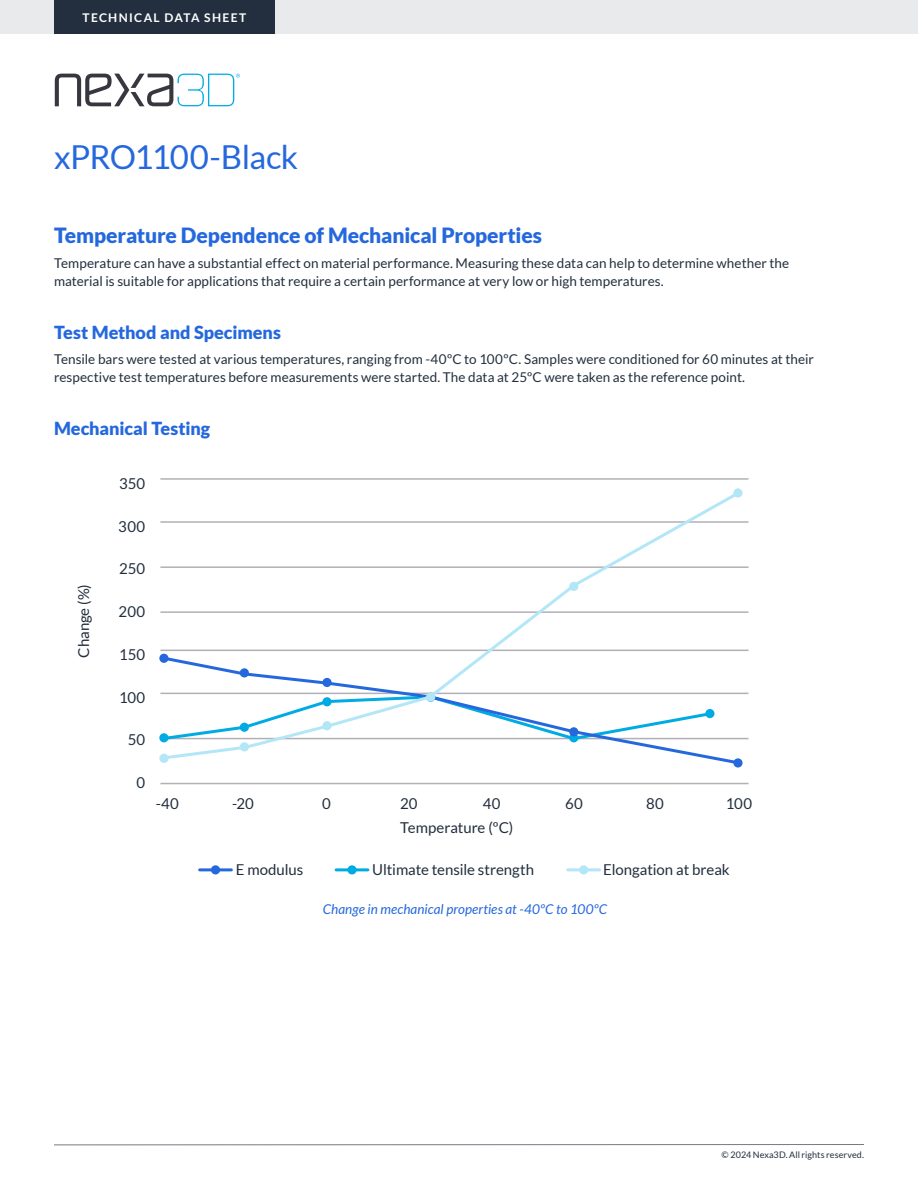
<style>
.page{position:relative;width:918px;height:1188px;background:#fff}
.page>*{position:absolute;margin:0;border:0;box-sizing:border-box;transform-origin:0 0}
.t1{font:33px "Lato";letter-spacing:-.025em;color:#2568dd}
.t2{font:900 21px "Lato";letter-spacing:-.005em;color:#2568dd}
.t3{font:900 18px "Lato";letter-spacing:-.005em;color:#2568dd}
.t4{font:15px "Lato";color:#222e3d}
.t5{font:13.5px/18px "Lato";color:#232f3e}
.t6{font:italic 13.5px "Lato";letter-spacing:.005em;color:#2568dd}
.t7{font:700 12px "Lato";letter-spacing:.11em;color:#fff}
.t8{font:9px "Lato";letter-spacing:.01em;color:#222e3d}
</style>
<div class="page">
<div style="left:0;top:0;width:918px;height:34px;background:#e9eaec"></div>
<hr style="left:54px;top:1144px;width:810px;height:1px;background:#787984">
<div style="left:54px;top:0;width:221px;height:34px;background:#232f3e"></div>
<svg style="left:55px;top:74px;width:185px;height:32px"></svg>
<hr style="left:160px;top:650px;width:589px;height:1px;background:#b1b0b6">
<hr style="left:160px;top:478px;width:589px;height:2px;background:#b1b0b6">
<hr style="left:160px;top:693px;width:589px;height:1px;background:#b1b0b6">
<hr style="left:160px;top:521px;width:589px;height:2px;background:#b1b0b6">
<hr style="left:160px;top:738px;width:589px;height:1px;background:#b1b0b6">
<hr style="left:160px;top:566px;width:589px;height:2px;background:#b1b0b6">
<hr style="left:160px;top:783px;width:589px;height:1px;background:#b1b0b6">
<hr style="left:160px;top:611px;width:589px;height:2px;background:#b1b0b6">
<svg style="left:733px;top:758px;width:10px;height:10px"></svg>
<svg style="left:159px;top:494px;width:584px;height:268px"></svg>
<div style="left:733px;top:488px;width:10px;height:10px;background:#b3e6f7;border-radius:50%"></div>
<div style="left:569px;top:582px;width:9px;height:9px;background:#b3e6f7;border-radius:50%"></div>
<div style="left:426px;top:692px;width:9px;height:10px;background:#b3e6f7;border-radius:50%"></div>
<div style="left:322px;top:721px;width:10px;height:9px;background:#b3e6f7;border-radius:50%"></div>
<div style="left:240px;top:742px;width:9px;height:9px;background:#b3e6f7;border-radius:50%"></div>
<div style="left:159px;top:754px;width:10px;height:9px;background:#b3e6f7;border-radius:50%"></div>
<div style="left:211px;top:865px;width:9px;height:9px;background:#2568dd;border-radius:50%"></div>
<svg style="left:347px;top:865px;width:10px;height:9px"></svg>
<div style="left:579px;top:865px;width:9px;height:9px;background:#b3e6f7;border-radius:50%"></div>
<hr style="left:200px;top:868px;width:31px;height:3px;background:#2568dd">
<hr style="left:336px;top:868px;width:32px;height:3px;background:#00abe4">
<hr style="left:568px;top:868px;width:32px;height:3px;background:#b3e6f7">
<p class="t7" style="left:83px;top:10px;width:165px">TECHNICAL DATA SHEET</p>
<h1 class="t1" style="left:54px;top:138px;width:246px">xPRO1100-Black</h1>
<h2 class="t2" style="left:54px;top:223px;width:490px">Temperature Dependence of Mechanical Properties</h2>
<p class="t5" style="left:54px;top:254px;width:737px">Temperature can have a substantial effect on material performance. Measuring these data can help to determine whether the material is suitable for applications that require a certain performance at very low or high temperatures.</p>
<h3 class="t3" style="left:54px;top:322px;width:229px">Test Method and Specimens</h3>
<p class="t5" style="left:54px;top:350px;width:762px">Tensile bars were tested at various temperatures, ranging from -40ºC to 100ºC. Samples were conditioned for 60 minutes at their respective test temperatures before measurements were started. The data at 25ºC were taken as the reference point.</p>
<h3 class="t3" style="left:54px;top:418px;width:158px">Mechanical Testing</h3>
<p class="t4" style="left:75px;top:658px;width:75px;rotate:-90deg">Change (%)</p>
<p class="t4" style="left:119px;top:475px;width:28px">350</p>
<p class="t4" style="left:118px;top:518px;width:28px">300</p>
<p class="t4" style="left:119px;top:560px;width:28px">250</p>
<p class="t4" style="left:119px;top:603px;width:28px">200</p>
<p class="t4" style="left:119px;top:646px;width:28px">150</p>
<p class="t4" style="left:119px;top:689px;width:28px">100</p>
<p class="t4" style="left:128px;top:731px;width:19px">50</p>
<p class="t4" style="left:137px;top:774px;width:10px">0</p>
<p class="t4" style="left:156px;top:795px;width:25px">-40</p>
<p class="t4" style="left:232px;top:795px;width:23px">-20</p>
<p class="t4" style="left:322px;top:795px;width:10px">0</p>
<p class="t4" style="left:400px;top:795px;width:19px">20</p>
<p class="t4" style="left:483px;top:795px;width:19px">40</p>
<p class="t4" style="left:565px;top:795px;width:19px">60</p>
<p class="t4" style="left:646px;top:795px;width:19px">80</p>
<p class="t4" style="left:726px;top:795px;width:28px">100</p>
<p class="t4" style="left:400px;top:819px;width:115px">Temperature (ºC)</p>
<p class="t4" style="left:236px;top:861px;width:69px">E modulus</p>
<p class="t4" style="left:372px;top:861px;width:163px">Ultimate tensile strength</p>
<p class="t4" style="left:603px;top:861px;width:128px">Elongation at break</p>
<p class="t6" style="left:323px;top:901px;width:286px">Change in mechanical properties at -40ºC to 100ºC</p>
<p class="t8" style="left:722px;top:1150px;width:144px">© 2024 Nexa3D. All rights reserved.</p>
</div>
